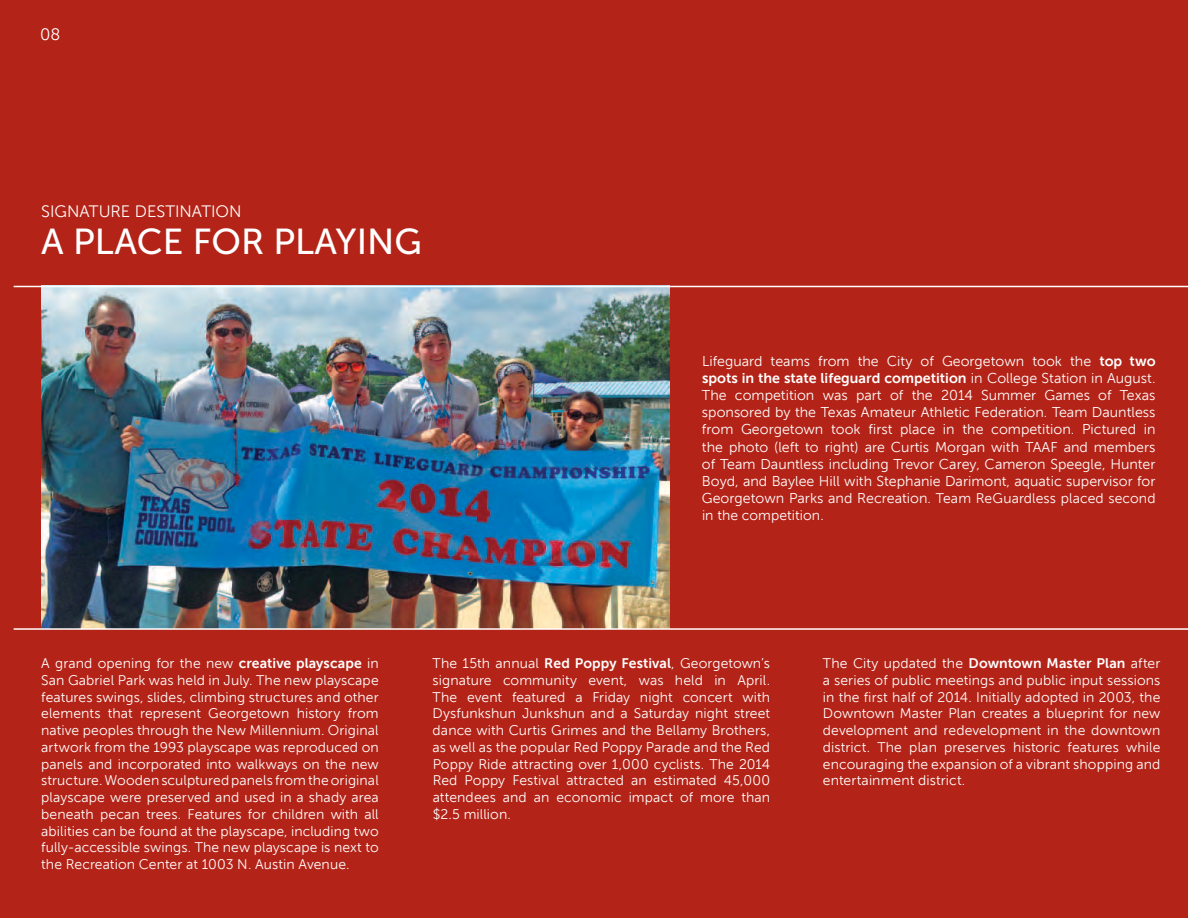
<style>
.page{position:relative;width:1188px;height:918px;background:#b42317}
.page>*{position:absolute;margin:0;border:0;box-sizing:border-box;transform-origin:0 0}
.t1{font:36px "Museo Sans 500";color:#fff}
.t2{font:16.5px "Museo Sans For Dell";color:#fff}
.t3{font:14.25px/17.1px "Museo Sans For Dell";color:#fff;text-align:justify}
.t4{font:13.95px/16.8px "Museo Sans For Dell";letter-spacing:.01em;color:#fff;text-align:justify}
.s1{font-weight:700}
.s2{font-size:13.95px}
</style>
<div class="page">
<img style="left:41px;top:287px;width:629px;height:341px">
<hr style="left:14px;top:286px;width:1174px;height:1px;background:#fff">
<hr style="left:14px;top:628px;width:1174px;height:2px;background:#fff">
<p class="t2" style="left:40px;top:26px;width:22px">08</p>
<p class="t2" style="left:41px;top:203px;width:199px">SIGNATURE DESTINATION</p>
<h1 class="t1" style="left:41px;top:222px;width:254px">A PLACE FOR PLAYING</h1>
<p class="t3" style="left:702px;top:353px;width:455px">Lifeguard teams from the City of Georgetown took the <span class="s1">top two spots in the state lifeguard competition</span> in College Station in August.<br>The competition was part of the 2014 Summer Games of Texas sponsored by the Texas Amateur Athletic Federation. Team Dauntless from Georgetown took first place in the competition. Pictured in the photo (left to right) are Curtis Morgan with TAAF and members of Team Dauntless including Trevor Carey, Cameron Speegle, Hunter Boyd, and Baylee Hill with Stephanie Darimont, aquatic supervisor for Georgetown Parks and Recreation. <span class="s2">Team ReGuardless placed second</span></p>
<p class="t4" style="left:702px;top:506px;width:123px">in the competition.</p>
<p class="t4" style="left:41px;top:655px;width:339px">A grand opening for the new <span class="s1">creative playscape</span> in San Gabriel Park was held in July. The new playscape features swings, slides, climbing structures and other elements that represent Georgetown history from native peoples through the New Millennium. Original artwork from the 1993 playscape was reproduced on panels and incorporated into walkways on the new structure. Wooden sculptured panels from the original playscape were preserved and used in a shady area beneath pecan trees. Features for children with all abilities can be found at the playscape, including two fully-accessible swings. The new playscape is next to the Recreation Center at 1003 N . Austin Avenue.</p>
<p class="t4" style="left:433px;top:655px;width:339px">The 15th annual <span class="s1">Red Poppy Festival</span>, Georgetown’s signature community event, was held in April.<br>The event featured a Friday night concert with Dysfunkshun Junkshun and a Saturday night street dance with Curtis Grimes and the Bellamy Brothers, as well as the popular Red Poppy Parade and the Red Poppy Ride attracting over 1,000 cyclists. The 2014<br>Red Poppy Festival attracted an estimated 45,000 attendees and an economic impact of more than $2.5 million.</p>
<p class="t4" style="left:823px;top:655px;width:339px">The City updated the <span class="s1">Downtown Master Plan</span> after a series of public meetings and public input sessions in the first half of 2014. I nitially adopted in 2003, the Downtown Master Plan creates a blueprint for new development and redevelopment in the downtown district. The plan preserves historic features while encouraging the expansion of a vibrant shopping and entertainment district.</p>
</div>
